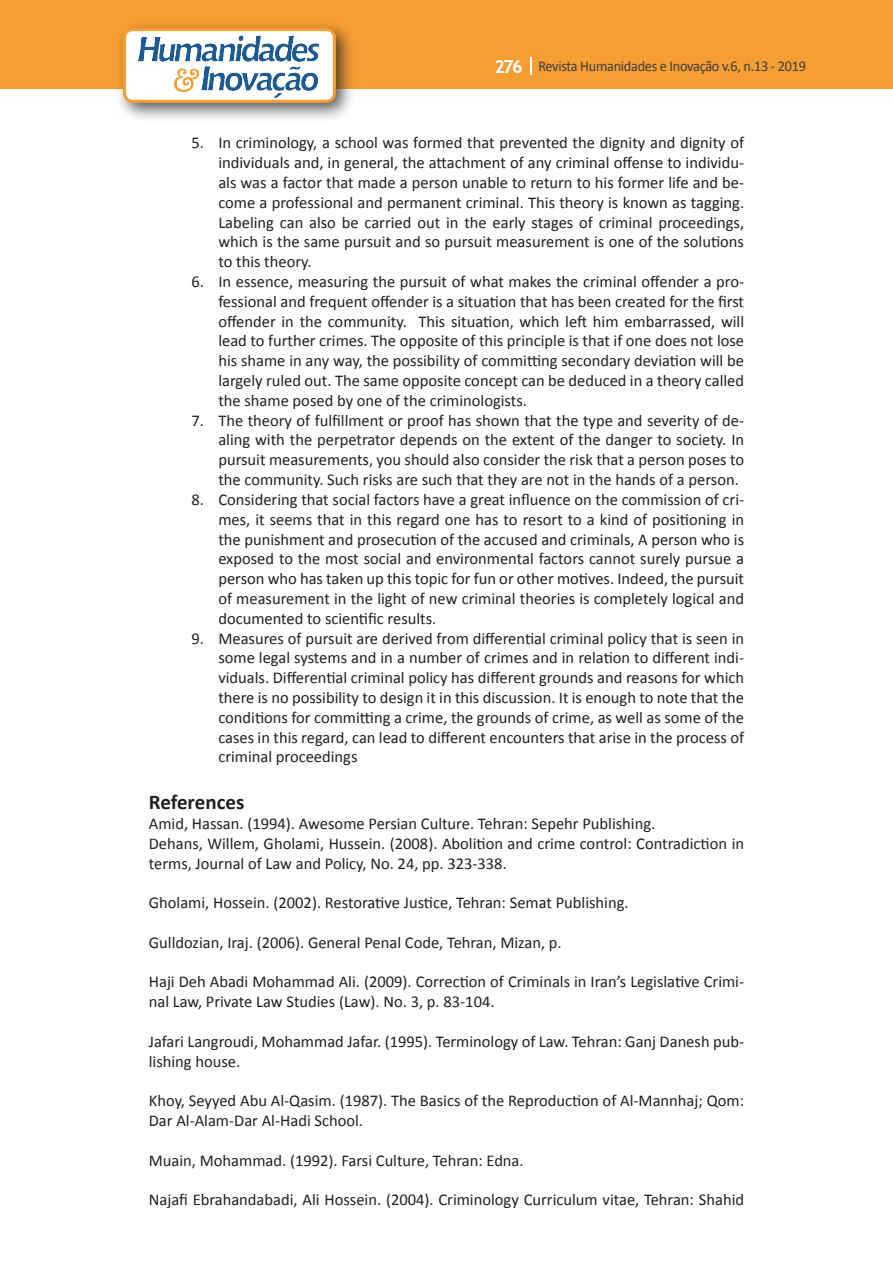
<style>
.page{position:relative;width:893px;height:1263px;background:#fff}
.page>*{position:absolute;margin:0;border:0;box-sizing:border-box;transform-origin:0 0}
.Titulo_2{font:700 21px "Calibri";color:#231f20}
.Texto{font:16.5px/19.8px "Calibri";color:#231f20;text-align:justify}
.t1{font:15px "Calibri";letter-spacing:-.02em;color:#3e3e3f;scale:.95 1}
.s1{font-family:"Trebuchet MS";font-weight:700;font-size:18px;color:#fff}
</style>
<div class="page">
<div style="left:0;top:0;width:893px;height:88px;background:#f69e34"></div>
<svg style="left:530px;top:57px;width:2px;height:18px"></svg>
<div style="left:115px;top:20px;width:241px;height:103px;background:#231f20;opacity:.75"></div>
<div style="left:125px;top:30px;width:209px;height:71px;background:#fff;border-radius:9px"></div>
<img style="left:138px;top:35px;width:181px;height:62px">
<div style="left:123px;top:28px;width:213px;height:75px;border:3px solid #f69e34;border-radius:9px"></div>
<p class="t1" style="left:495px;top:57px;width:329px"><span class="s1">276</span> Revista Humanidades e Inovação v.6, n.13 - 2019</p>
<p class="Texto" style="left:218px;top:133px;width:527px;text-indent:-27px">5. In criminology, a school was formed that prevented the dignity and dignity of individuals and, in general, the attachment of any criminal offense to individu&shy;als was a factor that made a person unable to return to his former life and be&shy;come a professional and permanent criminal. This theory is known as tagging.<br>Labeling can also be carried out in the early stages of criminal proceedings, which is the same pursuit and so pursuit measurement is one of the solutions to this theory.</p>
<p class="Texto" style="left:218px;top:272px;width:527px;text-indent:-27px">6. In essence, measuring the pursuit of what makes the criminal offender a pro&shy;fessional and frequent offender is a situation that has been created for the first offender in the community. This situation, which left him embarrassed, will lead to further crimes. The opposite of this principle is that if one does not lose his shame in any way, the possibility of committing secondary deviation will be largely ruled out. The same opposite concept can be deduced in a theory called the shame posed by one of the criminologists.</p>
<p class="Texto" style="left:218px;top:410px;width:527px;text-indent:-27px">7. The theory of fulfillment or proof has shown that the type and severity of de&shy;aling with the perpetrator depends on the extent of the danger to society. In pursuit measurements, you should also consider the risk that a person poses to the community. Such risks are such that they are not in the hands of a person.</p>
<p class="Texto" style="left:218px;top:490px;width:527px;text-indent:-27px">8. Considering that social factors have a great influence on the commission of cri&shy;mes, it seems that in this regard one has to resort to a kind of positioning in the punishment and prosecution of the accused and criminals, A person who is exposed to the most social and environmental factors cannot surely pursue a person who has taken up this topic for fun or other motives. Indeed, the pursuit of measurement in the light of new criminal theories is completely logical and documented to scientific results.</p>
<p class="Texto" style="left:218px;top:628px;width:527px;text-indent:-27px">9. Measures of pursuit are derived from differential criminal policy that is seen in some legal systems and in a number of crimes and in relation to different indi&shy;viduals. Differential criminal policy has different grounds and reasons for which there is no possibility to design it in this discussion. It is enough to note that the conditions for committing a crime, the grounds of crime, as well as some of the cases in this regard, can lead to different encounters that arise in the process of criminal proceedings</p>
<p class="Titulo_2" style="left:149px;top:789px;width:97px">References</p>
<p class="Texto" style="left:149px;top:814px;width:508px">Amid, Hassan. (1994). Awesome Persian Culture. Tehran: Sepehr Publishing.</p>
<p class="Texto" style="left:149px;top:833px;width:597px">Dehans, Willem, Gholami, Hussein. (2008). Abolition and crime control: Contradiction in terms, Journal of Law and Policy, No. 24, pp. 323-338.</p>
<p class="Texto" style="left:149px;top:893px;width:481px">Gholami, Hossein. (2002). Restorative Justice, Tehran: Semat Publishing.</p>
<p class="Texto" style="left:149px;top:932px;width:414px">Gulldozian, Iraj. (2006). General Penal Code, Tehran, Mizan, p.</p>
<p class="Texto" style="left:149px;top:972px;width:597px">Haji Deh Abadi Mohammad Ali. (2009). Correction of Criminals in Iran’s Legislative Crimi&shy;nal Law, Private Law Studies (Law). No. 3, p. 83-104.</p>
<p class="Texto" style="left:149px;top:1031px;width:597px">Jafari Langroudi, Mohammad Jafar. (1995). Terminology of Law. Tehran: Ganj Danesh pub&shy;lishing house.</p>
<p class="Texto" style="left:149px;top:1091px;width:597px">Khoy, Seyyed Abu Al-Qasim. (1987). The Basics of the Reproduction of Al-Mannhaj; Qom:<br>Dar Al-Alam-Dar Al-Hadi School.</p>
<p class="Texto" style="left:149px;top:1150px;width:376px">Muain, Mohammad. (1992). Farsi Culture, Tehran: Edna.</p>
<p class="Texto" style="left:149px;top:1190px;width:597px">Najafi Ebrahandabadi, Ali Hossein. (2004). Criminology Curriculum vitae, Tehran: Shahid</p>
</div>
